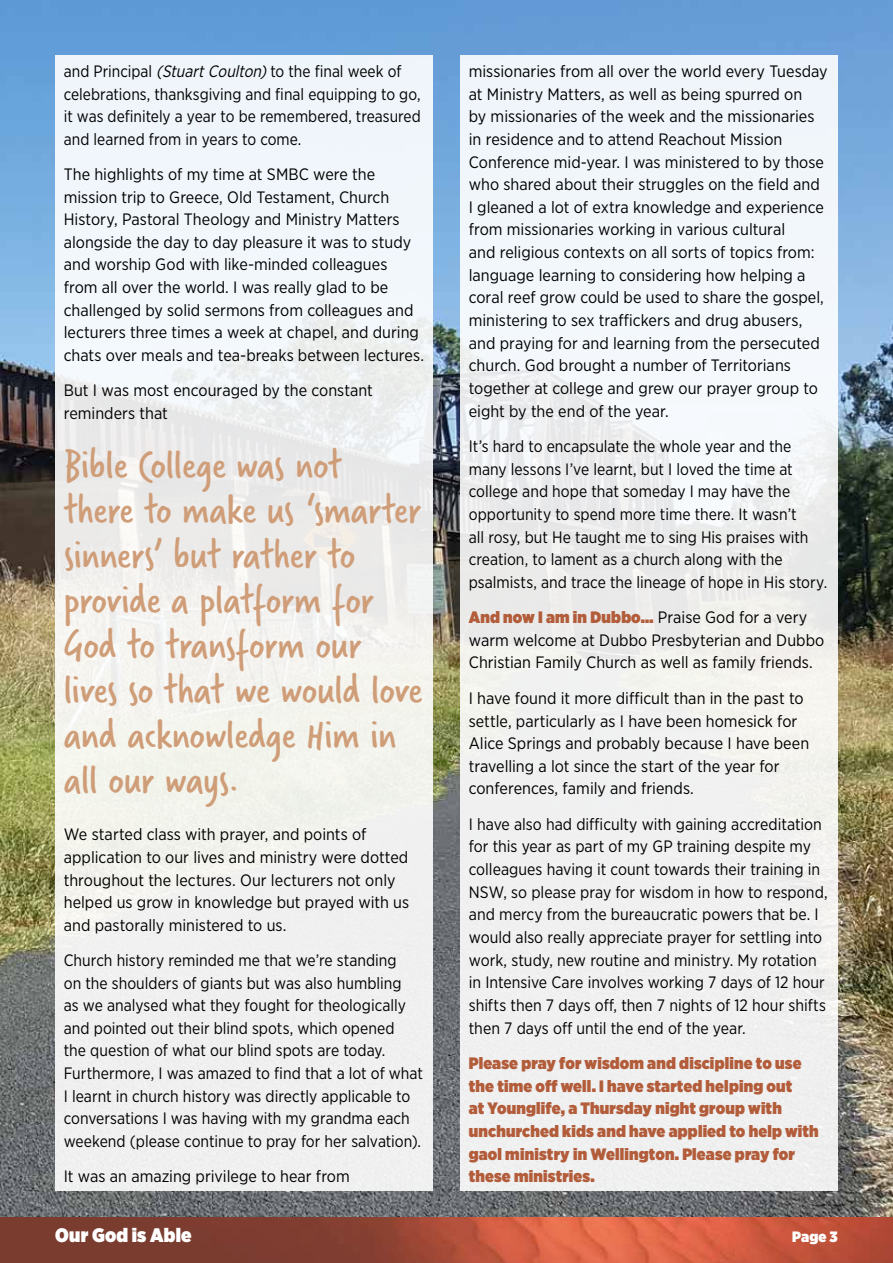
<style>
.page{position:relative;width:893px;height:1263px;background:#fff}
.page>*{position:absolute;margin:0;border:0;box-sizing:border-box;transform-origin:0 0}
.t1{font:43.5px/45.2px "Verveine";letter-spacing:-.005em;color:#cf9d78}
.t2{font:900 19.5px "Gotham Narrow";letter-spacing:.01em;color:#fff}
.t3{font:16.5px/22.6px "Gotham Narrow";color:#000}
.t4{font:900 16.5px/22.6px "Gotham Narrow";letter-spacing:.01em;color:#b25c3a}
.t5{font:16.5px/22.6px "Gotham Narrow";color:#000;scale:.96 1}
.t6{font:900 15px "Gotham Narrow";color:#fff}
.s1{font-style:italic}
.s2{font-weight:900;color:#b25c3a}
</style>
<div class="page">
<img style="left:0;top:0;width:893px;height:1263px">
<div style="left:55px;top:55px;width:378px;height:1136px;background:#f0f2f0"></div>
<div style="left:460px;top:55px;width:378px;height:1136px;background:#f0f1f1"></div>
<p class="t5" style="left:64px;top:60px;width:373px">and Principal <span class="s1">(StuartCoulton)</span>to the final week of celebrations, thanksgiving and final equipping to go, it was definitely a year to be remembered, treasured and learned from in years to come.</p>
<p class="t3" style="left:64px;top:163px;width:362px">The highlights of my time at SMBC were the mission trip to Greece, Old Testament, Church History, Pastoral Theology and Ministry Matters alongside the day to day pleasure it was to study and worship God with like-minded colleagues from all over the world. I was really glad to be challenged by solid sermons from colleagues and lecturers three times a week at chapel, and during chats over meals and tea-breaks between lectures.</p>
<p class="t3" style="left:64px;top:379px;width:311px">But I was most encouraged by the constant reminders that</p>
<h1 class="t1" style="left:64px;top:442px;width:360px">Bible College was not there to make us ‘smarter sinners’ but rather to provide a platform for<br>God to transform our lives so that we would love and acknowledge Him in all our ways.</h1>
<p class="t3" style="left:64px;top:823px;width:347px">We started class with prayer, and points of application to our lives and ministry were dotted throughout the lectures. Our lecturers not only helped us grow in knowledge but prayed with us and pastorally ministered to us.</p>
<p class="t3" style="left:64px;top:949px;width:361px">Church history reminded me that we’re standing<br>on the shoulders of giants but was also humbling<br>as we analysed what they fought for theologically and pointed out their blind spots, which opened<br>the question of what our blind spots are today.<br>Furthermore, I was amazed to find that a lot of what I learnt in church history was directly applicable to conversations I was having with my grandma each weekend (please continue to pray for her salvation).</p>
<p class="t3" style="left:64px;top:1165px;width:288px">It was an amazing privilege to hear from</p>
<p class="t3" style="left:469px;top:60px;width:360px">missionaries from all over the world every Tuesday at Ministry Matters, as well as being spurred on<br>by missionaries of the week and the missionaries in residence and to attend Reachout Mission Conference mid-year. I was ministered to by those who shared about their struggles on the field and I gleaned a lot of extra knowledge and experience from missionaries working in various cultural<br>and religious contexts on all sorts of topics from: language learning to considering how helping a coral reef grow could be used to share the gospel, ministering to sex traffickers and drug abusers, and praying for and learning from the persecuted church. God brought a number of Territorians together at college and grew our prayer group to eight by the end of the year.</p>
<p class="t3" style="left:469px;top:434px;width:360px">It’s hard to encapsulate the whole year and the many lessons I’ve learnt, but I loved the time at college and hope that someday I may have the opportunity to spend more time there. It wasn’t<br>all rosy, but He taught me to sing His praises with creation, to lament as a church along with the psalmists, and trace the lineage of hope in His story.</p>
<p class="t3" style="left:469px;top:606px;width:357px"><span class="s2">And now I am in Dubbo…</span> Praise God for a very warm welcome at Dubbo Presbyterian and Dubbo<br>Christian Family Church as well as family friends.</p>
<p class="t3" style="left:469px;top:686px;width:342px">I have found it more difficult than in the past to settle, particularly as I have been homesick for Alice Springs and probably because I have been travelling a lot since the start of the year for conferences, family and friends.</p>
<p class="t3" style="left:469px;top:812px;width:360px">I have also had difficulty with gaining accreditation for this year as part of my GP training despite my colleagues having it count towards their training in NSW, so please pray for wisdom in how to respond, and mercy from the bureaucratic powers that be. I would also really appreciate prayer for settling into work, study, new routine and ministry. My rotation in Intensive Care involves working 7 days of 12 hour shifts then 7 days off, then 7 nights of 12 hour shifts then 7 days off until the end of the year.</p>
<p class="t4" style="left:469px;top:1051px;width:351px">Please pray for wisdom and discipline to use the time off well. I have started helping out<br>at Younglife, a Thursday night group with unchurched kids and have applied to help with gaol ministry in Wellington. Please pray for these ministries.</p>
<p class="t2" style="left:55px;top:1221px;width:138px">Our God is Able</p>
<p class="t6" style="left:792px;top:1226px;width:47px">Page 3</p>
</div>
